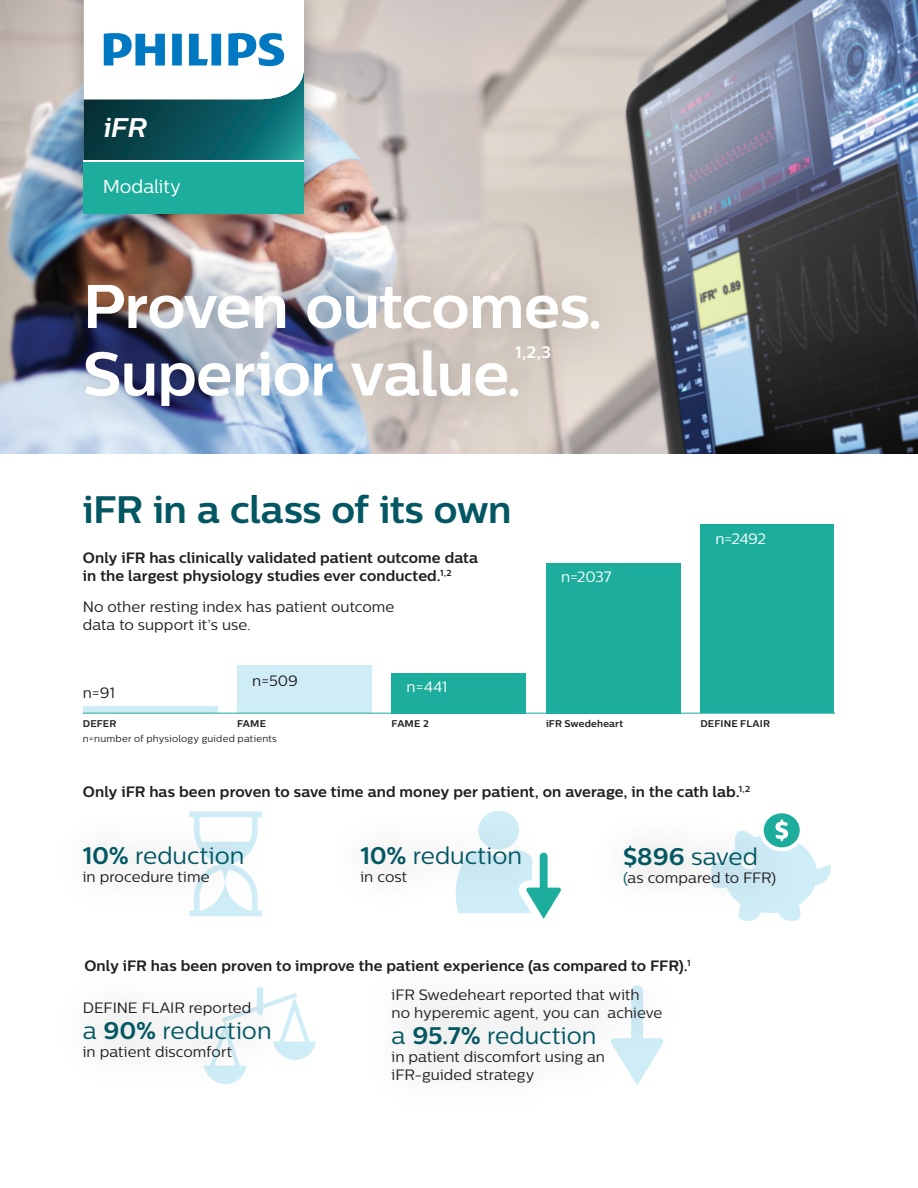
<style>
.page{position:relative;width:918px;height:1188px;background:#fff}
.page>*{position:absolute;margin:0;border:0;box-sizing:border-box;transform-origin:0 0}
.Headline_2__10{font:700 61.5px/67.5px "Centrale Sans";letter-spacing:-.015em;color:#fff}
.Headline_1__10{font:700 38.25px "Centrale Sans";letter-spacing:-.015em;color:#035762}
.t1{font:italic 700 26.85px "Centrale Sans";color:#fff}
.Subhead__10{font:24px "Centrale Sans";color:#035762}
.Body__10{font:24px "Centrale Sans";color:#035762}
.t2{font:18.6px "Centrale Sans";letter-spacing:-.005em;color:#fff}
.Headline_2__10-2{font:700 16.65px "Centrale Sans";color:#fff}
.Body__10-2{font:700 15px/18px "Centrale Sans";letter-spacing:.005em;color:#231f20}
.Body__10-3{font:15px/18px "Centrale Sans";letter-spacing:.005em;color:#231f20}
.Subhead__10-2{font:15px "Centrale Sans";letter-spacing:.005em;color:#231f20}
.Body__10-4{font:15px "Centrale Sans";letter-spacing:-.015em;color:#fff}
.Caption__10{font:700 9.75px "Centrale Sans";letter-spacing:.015em;color:#231f20}
.Disclaimer__10{font:9.75px "Centrale Sans";letter-spacing:.02em;color:#231f20}
.s1{font-weight:700}
.s2{color:#035762}
</style>
<div class="page">
<img style="left:0;top:0;width:918px;height:454px">
<div style="left:237px;top:665px;width:135px;height:48px;background:#cfedf7"></div>
<div style="left:392px;top:673px;width:134px;height:40px;background:#1cad9c"></div>
<div style="left:546px;top:563px;width:134px;height:150px;background:#1cad9c"></div>
<div style="left:700px;top:524px;width:134px;height:189px;background:#1cad9c"></div>
<div style="left:83px;top:707px;width:135px;height:6px;background:#cfedf7"></div>
<hr style="left:83px;top:713px;width:752px;height:1px;background:#1cad9c">
<div style="left:44px;top:242px;width:594px;height:204px;background:#231f20;opacity:.3"></div>
<img style="left:57px;top:0;width:273px;height:136px">
<svg style="left:84px;top:0;width:220px;height:136px"></svg>
<img style="left:57px;top:136px;width:273px;height:105px">
<div style="left:84px;top:162px;width:220px;height:52px;background:#1cad9c"></div>
<hr style="left:84px;top:161px;width:220px;height:1px;background:#fff">
<svg style="left:740px;top:853px;width:91px;height:68px"></svg>
<svg style="left:543px;top:887px;width:18px;height:32px"></svg>
<svg style="left:304px;top:1026px;width:12px;height:32px"></svg>
<div style="left:49px;top:811px;width:228px;height:108px;background:#231f20;opacity:.3"></div>
<div style="left:589px;top:810px;width:220px;height:109px;background:#231f20;opacity:.3"></div>
<div style="left:48px;top:965px;width:256px;height:128px;background:#231f20;opacity:.3"></div>
<div style="left:327px;top:811px;width:227px;height:107px;background:#231f20;opacity:.3"></div>
<p class="t1" style="left:104px;top:111px;width:45px">iFR</p>
<p class="t2" style="left:103px;top:176px;width:80px">Modality</p>
<p class="Headline_2__10" style="left:83px;top:271px;width:522px">Proven outcomes.<br>Superior value.</p>
<p class="Headline_2__10-2" style="left:515px;top:342px;width:37px">1,2,3</p>
<p class="Headline_1__10" style="left:83px;top:487px;width:430px">iFR in a class of its own</p>
<p class="Body__10-2" style="left:83px;top:548px;width:397px">Only iFR has clinically validated patient outcome data in the largest physiology studies ever conducted.<sup>1,2</sup></p>
<p class="Body__10-3" style="left:83px;top:598px;width:313px">No other resting index has patient outcome data to support it’s use.</p>
<p class="Body__10-3" style="left:83px;top:683px;width:34px">n=91</p>
<p class="Body__10-3" style="left:252px;top:671px;width:47px">n=509</p>
<p class="Body__10-4" style="left:407px;top:678px;width:42px">n=441</p>
<p class="Body__10-4" style="left:561px;top:569px;width:52px">n=2037</p>
<p class="Body__10-4" style="left:715px;top:530px;width:52px">n=2492</p>
<p class="Caption__10" style="left:83px;top:717px;width:35px">DEFER</p>
<p class="Caption__10" style="left:237px;top:717px;width:30px">FAME</p>
<p class="Caption__10" style="left:392px;top:717px;width:39px">FAME 2</p>
<p class="Caption__10" style="left:546px;top:717px;width:79px">iFR Swedeheart</p>
<p class="Caption__10" style="left:700px;top:717px;width:71px">DEFINE FLAIR</p>
<p class="Disclaimer__10" style="left:83px;top:732px;width:196px">n=number of physiology guided patients</p>
<p class="Body__10-2" style="left:83px;top:782px;width:669px">Only iFR has been proven to save time and money per patient, on average, in the cath lab.<sup>1,2</sup></p>
<p class="Subhead__10" style="left:83px;top:842px;width:163px"><span class="s1">10%</span> reduction</p>
<p class="Subhead__10-2" style="left:83px;top:868px;width:128px">in procedure time</p>
<p class="Subhead__10" style="left:360px;top:842px;width:163px"><span class="s1">10%</span> reduction</p>
<p class="Subhead__10-2" style="left:360px;top:869px;width:48px">in cost</p>
<p class="Subhead__10" style="left:623px;top:842px;width:136px"><span class="s1">$896</span> saved</p>
<p class="Subhead__10-2" style="left:623px;top:869px;width:155px"><span class="s2">(</span>as compared to FFR)</p>
<p class="Body__10-2" style="left:84px;top:957px;width:608px">Only iFR has been proven to improve the patient experience (as compared to FFR).<sup>1</sup></p>
<p class="Body__10-3" style="left:83px;top:998px;width:170px">DEFINE FLAIR reported</p>
<p class="Body__10" style="left:83px;top:1017px;width:190px">a <span class="s1">90%</span> reduction</p>
<p class="Body__10-3" style="left:83px;top:1042px;width:151px">in patient discomfort</p>
<p class="Body__10-3" style="left:392px;top:985px;width:272px">iFR Swedeheart reported that with<br>no hyperemic agent, you can achieve</p>
<p class="Body__10" style="left:392px;top:1021px;width:206px">a <span class="s1">95.7%</span> reduction</p>
<p class="Body__10-3" style="left:392px;top:1047px;width:215px">in patient discomfort using an iFR-guided strategy</p>
</div>
